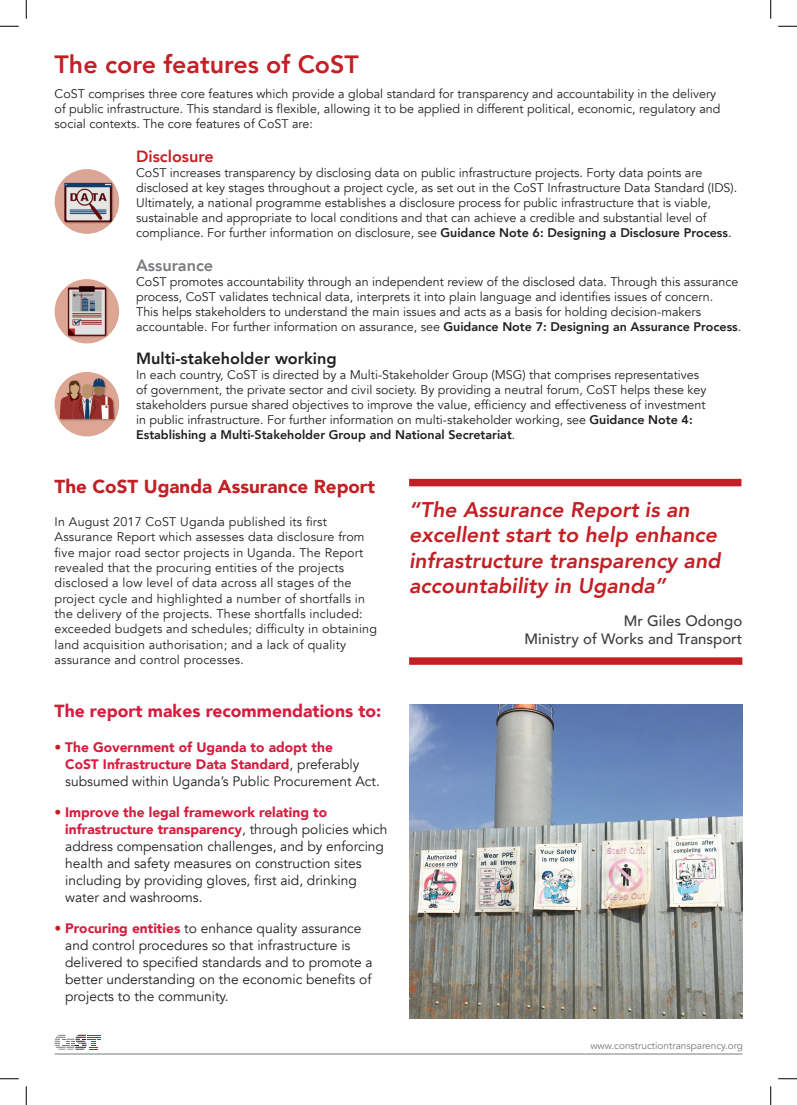
<style>
.page{position:relative;width:797px;height:1105px;background:#fff}
.page>*{position:absolute;margin:0;border:0;box-sizing:border-box;transform-origin:0 0}
.t1{font:800 25px "Avenir";color:#c32025}
.t2{font:italic 800 21.25px/25.5px "Avenir";color:#c32025}
.t3{font:900 18.75px "Avenir";color:#c32025}
.t4{font:900 17.5px "Avenir";color:#d51e3f}
.t5{font:800 16.25px "Avenir";color:#231f20}
.t6{font:800 16.25px "Avenir";color:#c32025}
.t7{font:800 16.25px "Avenir";color:#7a7a7e}
.t8{font:500 15px/18px "Avenir";color:#3e3e3f;text-align:right}
.t9{font:13.75px/17px "Avenir";color:#231f20}
.t10{font:900 13.75px/17px "Avenir";color:#d51e3f}
.t11{font:12.5px/15px "Avenir";color:#231f20}
.t12{font:10px "Avenir";color:#7a7a7e}
.s1{font-weight:800}
.s2{color:#c32025}
.s3{font-weight:400;color:#231f20}
.s4{font-weight:900;color:#c32025}
.s5{font-weight:900;color:#d51e3f}
</style>
<div class="page">
<hr style="left:55px;top:1054px;width:687px;height:1px;background:#7a7a7e">
<svg style="left:55px;top:1035px;width:46px;height:15px"></svg>
<img style="left:55px;top:279px;width:64px;height:65px;border-radius:32px">
<img style="left:55px;top:169px;width:64px;height:65px;border-radius:32px">
<img style="left:55px;top:372px;width:64px;height:64px;border-radius:32px">
<div style="left:409px;top:657px;width:333px;height:8px;background:#c32025"></div>
<div style="left:409px;top:479px;width:332px;height:7px;background:#c32025"></div>
<img style="left:409px;top:704px;width:333px;height:315px">
<svg style="left:0;top:25px;width:19px;height:2px"></svg>
<svg style="left:778px;top:25px;width:19px;height:2px"></svg>
<svg style="left:0;top:1078px;width:19px;height:1px"></svg>
<svg style="left:778px;top:1078px;width:19px;height:1px"></svg>
<svg style="left:25px;top:0;width:2px;height:19px"></svg>
<svg style="left:25px;top:1086px;width:2px;height:19px"></svg>
<svg style="left:770px;top:0;width:1px;height:19px"></svg>
<svg style="left:770px;top:1086px;width:1px;height:19px"></svg>
<h1 class="t1" style="left:55px;top:44px;width:306px">The core features of CoST</h1>
<p class="t11" style="left:55px;top:87px;width:667px">CoST comprises three core features which provide a global standard for transparency and accountability in the delivery of public infrastructure. This standard is flexible, allowing it to be applied in different political, economic, regulatory and social contexts. The core features of CoST are:</p>
<h3 class="t6" style="left:136px;top:144px;width:79px">Disclosure</h3>
<p class="t11" style="left:136px;top:165px;width:602px">CoST increases transparency by disclosing data on public infrastructure projects. Forty data points are disclosed at key stages throughout a project cycle, as set out in the CoST Infrastructure Data Standard (IDS).<br>Ultimately, a national programme establishes a disclosure process for public infrastructure that is viable, sustainable and appropriate to local conditions and that can achieve a credible and substantial level of compliance. For further information on disclosure, see <span class="s1">Guidance Note 6: Designing a Disclosure Process</span>.</p>
<h3 class="t7" style="left:136px;top:252px;width:79px">Assurance</h3>
<p class="t11" style="left:136px;top:274px;width:606px">CoST promotes accountability through an independent review of the disclosed data. Through this assurance process, CoST validates technical data, interprets it into plain language and identifies issues of concern.<br>This helps stakeholders to understand the main issues and acts as a basis for holding decision-makers accountable. For further information on assurance, see <span class="s1">Guidance Note 7: Designing an Assurance Process</span>.</p>
<h3 class="t5" style="left:136px;top:346px;width:202px">Multi-stakeholder working</h3>
<p class="t11" style="left:136px;top:368px;width:572px">In each country, CoST is directed by a Multi-Stakeholder Group (MSG) that comprises representatives of government, the private sector and civil society. By providing a neutral forum, CoST helps these key stakeholders pursue shared objectives to improve the value, efficiency and effectiveness of investment in public infrastructure. For further information on multi-stakeholder working, see <span class="s1">Guidance Note 4:<br>Establishing a Multi-Stakeholder Group and National Secretariat</span>.</p>
<h3 class="t3" style="left:55px;top:470px;width:322px">The CoST Uganda Assurance Report</h3>
<p class="t11" style="left:55px;top:514px;width:324px;line-height:15.4px">In August 2017 CoST Uganda published its first Assurance Report which assesses data disclosure from five major road sector projects in Uganda. The Report revealed that the procuring entities of the projects disclosed a low level of data across all stages of the project cycle and highlighted a number of shortfalls in the delivery of the projects. These shortfalls included: exceeded budgets and schedules; difficulty in obtaining land acquisition authorisation; and a lack of quality assurance and control processes.</p>
<h2 class="t2" style="left:409px;top:497px;width:313px">“The Assurance Report is an excellent start to help enhance infrastructure transparency and accountability in Uganda”</h2>
<p class="t8" style="left:524px;top:611px;width:219px">Mr Giles Odongo<br>Ministry of Works and Transport</p>
<h3 class="t4" style="left:55px;top:696px;width:328px">The report makes recommendations to:</h3>
<p class="t10" style="left:65px;top:738px;width:316px;text-indent:-11px"><span class="s2">•</span> The Government of Uganda to adopt the<br>CoST Infrastructure Data Standard<span class="s3">, preferably subsumed within Uganda’s Public Procurement Act.</span></p>
<p class="t9" style="left:65px;top:804px;width:324px;text-indent:-11px"><span class="s4">•</span> <span class="s5">Improve the legal framework relating to infrastructure transparency</span>, through policies which address compensation challenges, and by enforcing health and safety measures on construction sites including by providing gloves, first aid, drinking water and washrooms.</p>
<p class="t9" style="left:65px;top:920px;width:309px;text-indent:-11px"><span class="s4">•</span> <span class="s5">Procuring entities</span> to enhance quality assurance and control procedures so that infrastructure is delivered to specified standards and to promote a better understanding on the economic benefits of projects to the community.</p>
<p class="t12" style="left:590px;top:1040px;width:154px">www.constructiontransparency.org</p>
</div>
